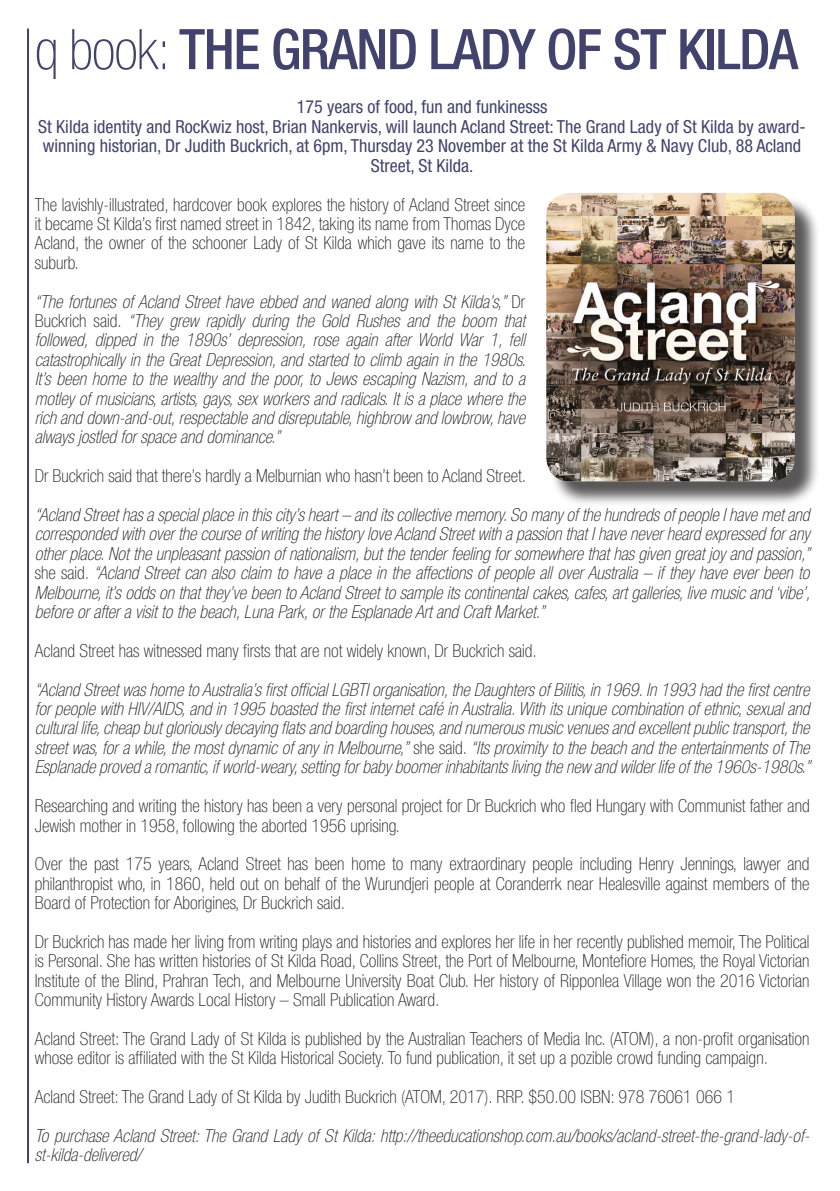
<style>
.page{position:relative;width:840px;height:1191px;background:#fff}
.page>*{position:absolute;margin:0;border:0;box-sizing:border-box;transform-origin:0 0}
.heads{font:500 condensed 56px "Helvetica Neue";letter-spacing:-.025em;color:#41436d}
.t1{font:italic 100 condensed 18px/19.4px "Helvetica Neue";color:#231f20;text-align:justify}
.t2{font:100 condensed 18px/19.4px "Helvetica Neue";color:#231f20;text-align:justify}
.t3{font:condensed 18px/19.4px "Helvetica Neue";color:#41436d;text-align:center}
.s1{font-weight:100}
.s2{font-style:normal}
</style>
<div class="page">
<hr style="left:27px;top:29px;width:2px;height:1134px;background:#41436d">
<div style="left:548px;top:196px;width:271px;height:310px;background:#231f20;opacity:.75"></div>
<img style="left:546px;top:193px;width:248px;height:288px">
<p class="heads" style="left:35px;top:16px;width:764px"><span class="s1">q book:</span> THE GRAND LADY OF ST KILDA</p>
<p class="t3" style="left:296px;top:97px;width:252px">175 years of food, fun and funkinesss</p>
<p class="t3" style="left:38px;top:117px;width:768px">St Kilda identity and RocKwiz host, Brian Nankervis, will launch Acland Street: The Grand Lady of St Kilda by award&shy;winning historian, Dr Judith Buckrich, at 6pm, Thursday 23 November at the St Kilda Army &amp; Navy Club, 88 Acland<br>Street, St Kilda.</p>
<p class="t2" style="left:35px;top:194px;width:492px">The lavishly-illustrated, hardcover book explores the history of Acland Street since it became St Kilda’s first named street in 1842, taking its name from Thomas Dyce Acland, the owner of the schooner Lady of St Kilda which gave its name to the suburb.</p>
<p class="t1" style="left:35px;top:291px;width:492px">“The fortunes of Acland Street have ebbed and waned along with St Kilda’s,” <span class="s2">Dr Buckrich said.</span> “They grew rapidly during the Gold Rushes and the boom that followed, dipped in the 1890s’ depression, rose again after World War 1, fell catastrophically in the Great Depression, and started to climb again in the 1980s.<br>It’s been home to the wealthy and the poor, to Jews escaping Nazism, and to a motley of musicians, artists, gays, sex workers and radicals. It is a place where the rich and down-and-out, respectable and disreputable, highbrow and lowbrow, have always jostled for space and dominance.”</p>
<p class="t2" style="left:35px;top:466px;width:492px">Dr Buckrich said that there’s hardly a Melburnian who hasn’t been to Acland Street.</p>
<p class="t1" style="left:35px;top:505px;width:776px">“Acland Street has a special place in this city’s heart – and its collective memory. So many of the hundreds of people I have met and corresponded with over the course of writing the history love Acland Street with a passion that I have never heard expressed for any other place. Not the unpleasant passion of nationalism, but the tender feeling for somewhere that has given great joy and passion,” <span class="s2">she said.</span> “Acland Street can also claim to have a place in the affections of people all over Australia – if they have ever been to Melbourne, it’s odds on that they’ve been to Acland Street to sample its continental cakes, cafes, art galleries, live music and ‘vibe’, before or after a visit to the beach, Luna Park, or the Esplanade Art and Craft Market.”</p>
<p class="t2" style="left:35px;top:640px;width:503px">Acland Street has witnessed many firsts that are not widely known, Dr Buckrich said.</p>
<p class="t1" style="left:35px;top:679px;width:776px">“Acland Street was home to Australia’s first official LGBTI organisation, the Daughters of Bilitis, in 1969. In 1993 had the first centre for people with HIV/AIDS, and in 1995 boasted the first internet café in Australia. With its unique combination of ethnic, sexual and cultural life, cheap but gloriously decaying flats and boarding houses, and numerous music venues and excellent public transport, the street was, for a while, the most dynamic of any in Melbourne,” <span class="s2">she said.</span> “Its proximity to the beach and the entertainments of The Esplanade proved a romantic, if world-weary, setting for baby boomer inhabitants living the new and wilder life of the 1960s-1980s.”</p>
<p class="t2" style="left:35px;top:796px;width:776px">Researching and writing the history has been a very personal project for Dr Buckrich who fled Hungary with Communist father and<br>Jewish mother in 1958, following the aborted 1956 uprising.</p>
<p class="t2" style="left:35px;top:854px;width:776px">Over the past 175 years, Acland Street has been home to many extraordinary people including Henry Jennings, lawyer and philanthropist who, in 1860, held out on behalf of the Wurundjeri people at Coranderrk near Healesville against members of the Board of Protection for Aborigines, Dr Buckrich said.</p>
<p class="t2" style="left:35px;top:931px;width:776px">Dr Buckrich has made her living from writing plays and histories and explores her life in her recently published memoir, The Political is Personal. She has written histories of St Kilda Road, Collins Street, the Port of Melbourne, Montefiore Homes, the Royal Victorian Institute of the Blind, Prahran Tech, and Melbourne University Boat Club. Her history of Ripponlea Village won the 2016 Victorian Community History Awards Local History – Small Publication Award.</p>
<p class="t2" style="left:35px;top:1028px;width:775px">Acland Street: The Grand Lady of St Kilda is published by the Australian Teachers of Media Inc. (ATOM), a non-profit organisation whose editor is affiliated with the St Kilda Historical Society. To fund publication, it set up a pozible crowd funding campaign.</p>
<p class="t2" style="left:35px;top:1087px;width:701px">Acland Street: The Grand Lady of St Kilda by Judith Buckrich (ATOM, 2017). RRP. $50.00 ISBN: 978 76061 066 1</p>
<p class="t1" style="left:35px;top:1125px;width:775px">To purchase Acland Street: The Grand Lady of St Kilda: http://theeducationshop.com.au/books/acland-street-the-grand-lady-of&shy;st-kilda-delivered/</p>
</div>
